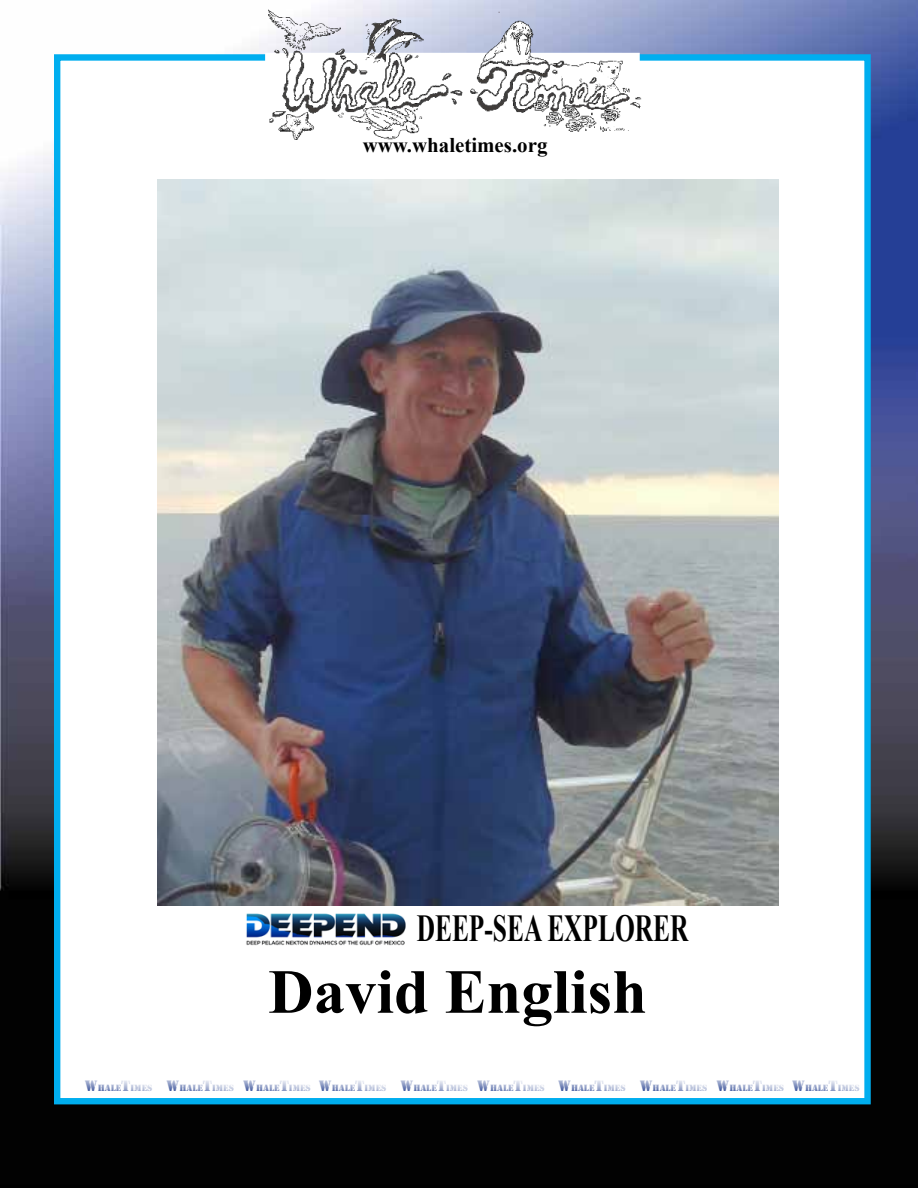
<style>
.page{position:relative;width:918px;height:1188px;background:#fff}
.page>*{position:absolute;margin:0;border:0;box-sizing:border-box;transform-origin:0 0}
.t1{font:700 62.7px "Times New Roman";color:#000}
.t2{font:700 38.1px "Times New Roman";color:#000;scale:.67 1}
.t3{font:700 20.85px "Times New Roman";color:#000}
.t4{font:9.45px "Stencil";color:#25408f}
.s1{font-size:15.75px}
</style>
<div class="page">
<img style="left:0;top:0;width:918px;height:1188px">
<div style="left:57px;top:57px;width:811px;height:1044px;background:#fff"></div>
<div style="left:54px;top:54px;width:817px;height:1050px;border:6px solid #00aeef"></div>
<img style="left:256px;top:0;width:398px;height:140px">
<img style="left:246px;top:913px;width:160px;height:33px">
<img style="left:157px;top:179px;width:621px;height:727px">
<h3 class="t3" style="left:363px;top:131px;width:186px">www.whaletimes.org</h3>
<h2 class="t2" style="left:417px;top:902px;width:407px">Deep-Sea EXPLORER</h2>
<h1 class="t1" style="left:268px;top:948px;width:380px">David English</h1>
<p class="t4" style="left:85px;top:1082px;width:776px"><span class="s1">W</span>HALE<span class="s1">T</span>IMES <span class="s1">W</span>HALE<span class="s1">T</span>IMES <span class="s1">W</span>HALE<span class="s1">T</span>IMES <span class="s1">W</span>HALE<span class="s1">T</span>IMES <span class="s1">W</span>HALE<span class="s1">T</span>IMES <span class="s1">W</span>HALE<span class="s1">T</span>IMES <span class="s1">W</span>HALE<span class="s1">T</span>IMES <span class="s1">W</span>HALE<span class="s1">T</span>IMES <span class="s1">W</span>HALE<span class="s1">T</span>IMES <span class="s1">W</span>HALE<span class="s1">T</span>IMES</p>
</div>
